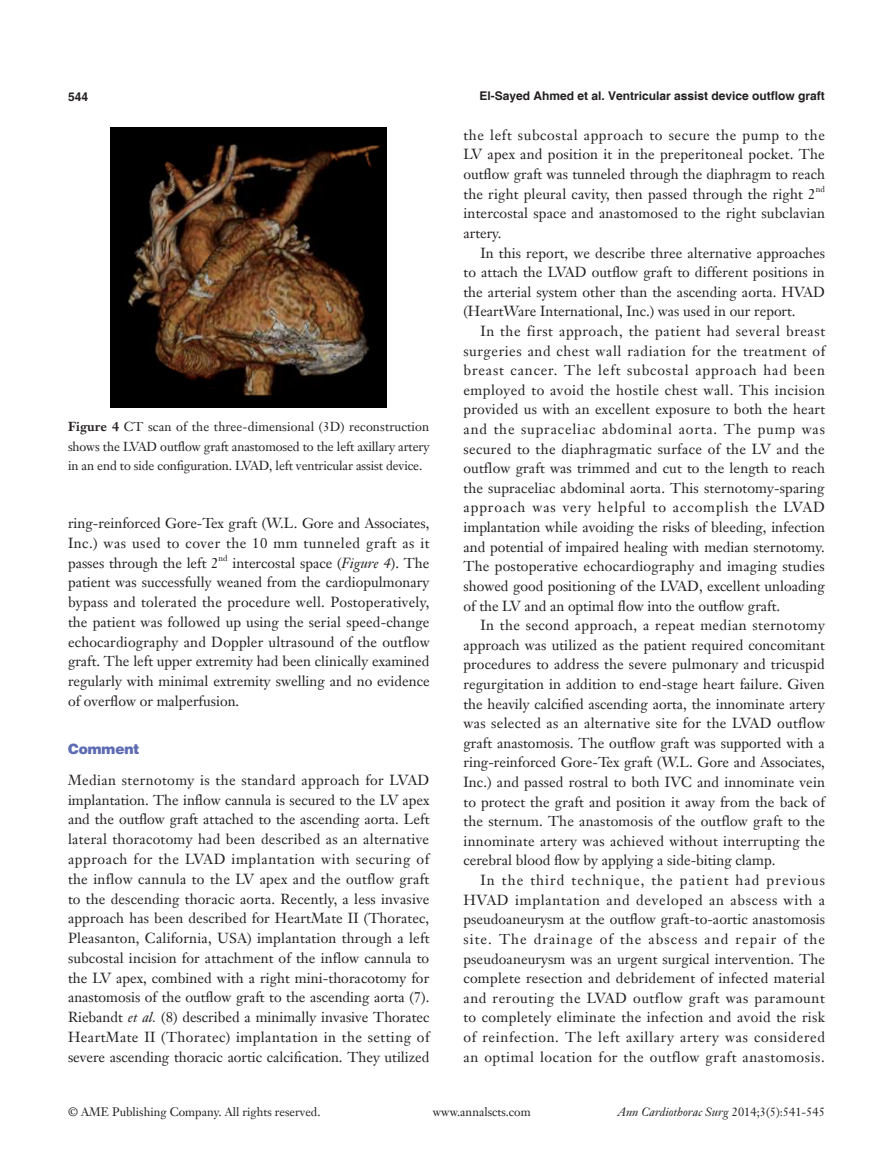
<style>
.page{position:relative;width:893px;height:1170px;background:#fff}
.page>*{position:absolute;margin:0;border:0;box-sizing:border-box;transform-origin:0 0}
.t1{font:14.25px/19.6px "Janson Text LT";color:#231f20;text-align:justify}
.一级标题下沉{font:900 14.25px "Helvetica";color:#5d6cb3}
.t2{font:12.75px/19.5px "Janson Text LT";letter-spacing:-.01em;color:#231f20;text-align:justify}
.t3{font:12px "Janson Text LT";color:#231f20}
.t4{font:700 12px "Helvetica";color:#231f20}
.t5{font:italic 12px "Janson Text LT";color:#231f20}
.t6{font:8.25px "Janson Text LT";color:#231f20}
.s1{font-weight:700}
.s2{font-style:italic}
.s3{font-style:normal}
</style>
<div class="page">
<img style="left:111px;top:128px;width:276px;height:279px">
<p class="t4" style="left:68px;top:89px;width:22px">544</p>
<p class="t4" style="left:479px;top:88px;width:347px">El-Sayed Ahmed et al. Ventricular assist device outflow graft</p>
<p class="t2" style="left:68px;top:417px;width:363px"><span class="s1">Figure 4</span> CT scan of the three-dimensional (3D) reconstruction shows the LVAD outflow graft anastomosed to the left axillary artery in an end to side configuration. LVAD, left ventricular assist device.</p>
<p class="t1" style="left:68px;top:513px;width:363px">ring-reinforced Gore-Tex graft (W.L. Gore and Associates, Inc.) was used to cover the 10 mm tunneled graft as it passes through the left 2</p>
<p class="t6" style="left:219px;top:552px;width:11px">nd</p>
<p class="t1" style="left:68px;top:552px;width:363px;text-indent:164px">intercostal space (<span class="s2">Figure 4</span>). The patient was successfully weaned from the cardiopulmonary bypass and tolerated the procedure well. Postoperatively, the patient was followed up using the serial speed-change echocardiography and Doppler ultrasound of the outflow graft. The left upper extremity had been clinically examined regularly with minimal extremity swelling and no evidence of overflow or malperfusion.</p>
<p class="一级标题下沉" style="left:68px;top:740px;width:73px">Comment</p>
<p class="t1" style="left:68px;top:770px;width:363px">Median sternotomy is the standard approach for LVAD implantation. The inflow cannula is secured to the LV apex and the outflow graft attached to the ascending aorta. Left lateral thoracotomy had been described as an alternative approach for the LVAD implantation with securing of the inflow cannula to the LV apex and the outflow graft to the descending thoracic aorta. Recently, a less invasive approach has been described for HeartMate II (Thoratec, Pleasanton, California, USA) implantation through a left subcostal incision for attachment of the inflow cannula to the LV apex, combined with a right mini-thoracotomy for anastomosis of the outflow graft to the ascending aorta (7).<br>Riebandt <span class="s2">et al.</span> (8) described a minimally invasive Thoratec HeartMate II (Thoratec) implantation in the setting of severe ascending thoracic aortic calcification. They utilized</p>
<p class="t1" style="left:463px;top:125px;width:363px">the left subcostal approach to secure the pump to the LV apex and position it in the preperitoneal pocket. The outflow graft was tunneled through the diaphragm to reach the right pleural cavity, then passed through the right 2</p>
<p class="t6" style="left:816px;top:184px;width:11px">nd</p>
<p class="t1" style="left:463px;top:203px;width:363px">intercostal space and anastomosed to the right subclavian artery.</p>
<p class="t1" style="left:463px;top:242px;width:363px;text-indent:17px">In this report, we describe three alternative approaches to attach the LVAD outflow graft to different positions in the arterial system other than the ascending aorta. HVAD (HeartWare International, Inc.) was used in our report.</p>
<p class="t1" style="left:463px;top:321px;width:363px;text-indent:17px">In the first approach, the patient had several breast surgeries and chest wall radiation for the treatment of breast cancer. The left subcostal approach had been employed to avoid the hostile chest wall. This incision provided us with an excellent exposure to both the heart and the supraceliac abdominal aorta. The pump was secured to the diaphragmatic surface of the LV and the outflow graft was trimmed and cut to the length to reach the supraceliac abdominal aorta. This sternotomy-sparing approach was very helpful to accomplish the LVAD implantation while avoiding the risks of bleeding, infection and potential of impaired healing with median sternotomy.<br>The postoperative echocardiography and imaging studies showed good positioning of the LVAD, excellent unloading of the LV and an optimal flow into the outflow graft.</p>
<p class="t1" style="left:463px;top:615px;width:363px;text-indent:17px">In the second approach, a repeat median sternotomy approach was utilized as the patient required concomitant procedures to address the severe pulmonary and tricuspid regurgitation in addition to end-stage heart failure. Given the heavily calcified ascending aorta, the innominate artery was selected as an alternative site for the LVAD outflow graft anastomosis. The outflow graft was supported with a ring-reinforced Gore-Tex graft (W.L. Gore and Associates, Inc.) and passed rostral to both IVC and innominate vein to protect the graft and position it away from the back of the sternum. The anastomosis of the outflow graft to the innominate artery was achieved without interrupting the cerebral blood flow by applying a side-biting clamp.</p>
<p class="t1" style="left:463px;top:870px;width:363px;text-indent:17px">In the third technique, the patient had previous HVAD implantation and developed an abscess with a pseudoaneurysm at the outflow graft-to-aortic anastomosis site. The drainage of the abscess and repair of the pseudoaneurysm was an urgent surgical intervention. The complete resection and debridement of infected material and rerouting the LVAD outflow graft was paramount to completely eliminate the infection and avoid the risk of reinfection. The left axillary artery was considered an optimal location for the outflow graft anastomosis.</p>
<p class="t3" style="left:68px;top:1104px;width:254px">© AME Publishing Company. All rights reserved.</p>
<p class="t3" style="left:433px;top:1104px;width:99px">www.annalscts.com</p>
<p class="t5" style="left:618px;top:1104px;width:209px">Ann Cardiothorac Surg <span class="s3">2014;3(5):541-545</span></p>
</div>
